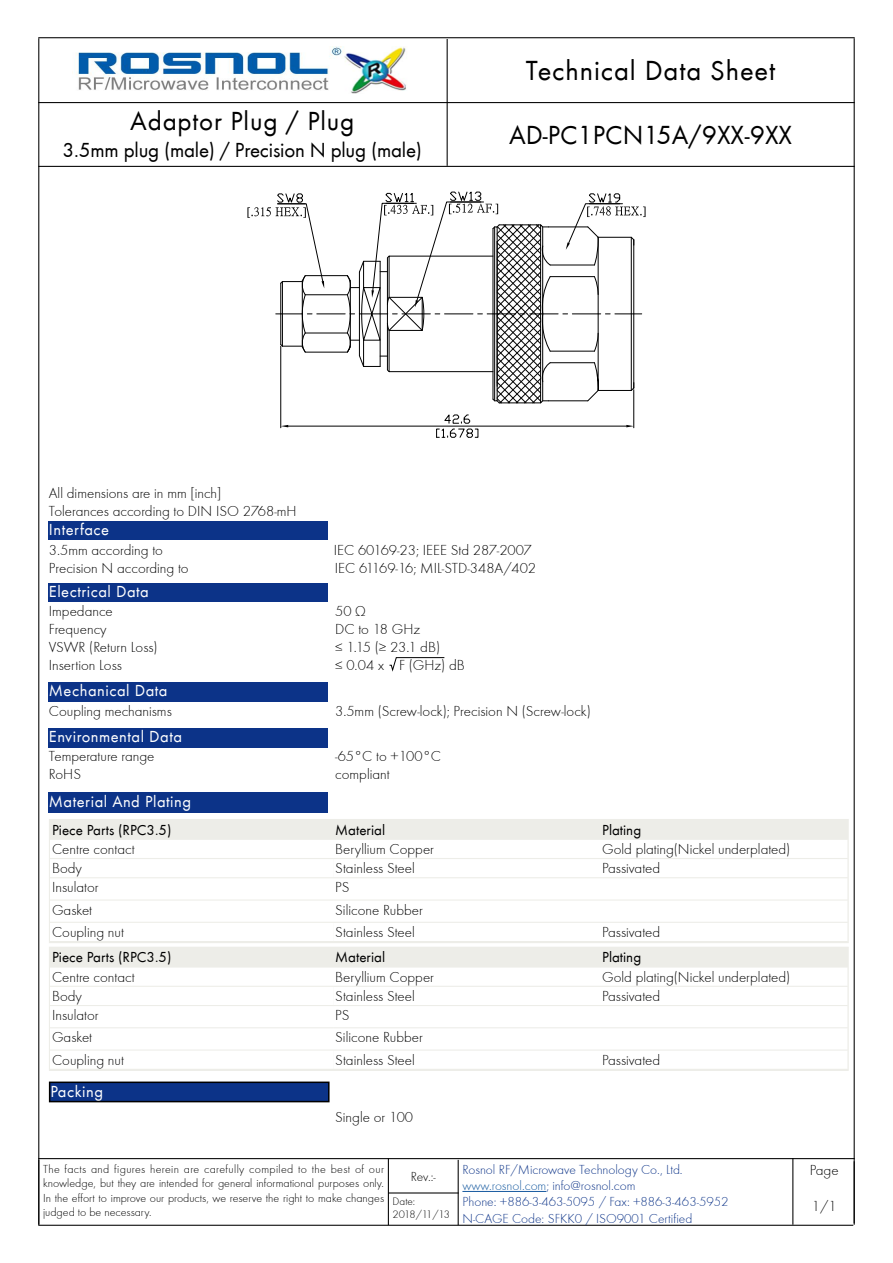
<style>
.page{position:relative;width:893px;height:1263px;background:#fff}
.page>*{position:absolute;margin:0;border:0;box-sizing:border-box;transform-origin:0 0}
.t1{font:28.5px "Futura T";letter-spacing:.03em;color:#000}
.t2{font:27px "Futura T";color:#000}
.t3{font:27px "Futura T";letter-spacing:.03em;color:#000}
.t4{font:21px "Futura T";letter-spacing:-.01em;color:#000}
.t5{font:16.5px "Futura T";letter-spacing:.03em;color:#fff}
.t6{font:15px/18px "Futura T Ligh";color:#000}
.t7{font:15px "Futura T";color:#000}
.t8{font:13.5px/16.2px "Futura T Ligh";color:#0c3388}
.t9{font:13.5px "Futura T Ligh";color:#000}
.t10{font:12px/14.4px "Futura T Ligh";color:#000;text-align:justify}
.t11{font:11.25px/13.5px "Futura T Ligh";letter-spacing:-.035em;color:#000}
.s1{color:#15599f}
</style>
<div class="page">
<hr style="left:38px;top:166px;width:817px;height:1px;background:#000">
<hr style="left:38px;top:102px;width:817px;height:1px;background:#000">
<div style="left:49px;top:583px;width:279px;height:19px;background:#0c3388"></div>
<div style="left:49px;top:682px;width:279px;height:20px;background:#0c3388"></div>
<div style="left:49px;top:728px;width:279px;height:19px;background:#0c3388"></div>
<div style="left:49px;top:793px;width:279px;height:20px;background:#0c3388"></div>
<hr style="left:38px;top:37px;width:817px;height:1px;background:#000">
<hr style="left:38px;top:1158px;width:817px;height:1px;background:#000">
<hr style="left:38px;top:38px;width:1px;height:1187px;background:#000">
<hr style="left:854px;top:38px;width:1px;height:1185px;background:#000">
<hr style="left:38px;top:1225px;width:815px;height:1px;background:#000">
<hr style="left:854px;top:1161px;width:1px;height:64px;background:#000">
<hr style="left:792px;top:1158px;width:1px;height:67px;background:#000">
<hr style="left:447px;top:39px;width:1px;height:127px;background:#000">
<div style="left:49px;top:522px;width:279px;height:18px;background:#0c3388"></div>
<img style="left:72px;top:47px;width:334px;height:46px">
<hr style="left:388px;top:1158px;width:1px;height:67px;background:#000">
<hr style="left:388px;top:1192px;width:71px;height:1px;background:#000">
<hr style="left:458px;top:1160px;width:1px;height:65px;background:#000">
<hr style="left:462px;top:1191px;width:84px;height:1px;background:#15599f">
<svg style="left:389px;top:657px;width:56px;height:14px"></svg>
<div style="left:50px;top:1082px;width:279px;height:19px;background:#0c3388"></div>
<div style="left:49px;top:1081px;width:281px;height:21px;border:2px solid #000"></div>
<div style="left:49px;top:819px;width:799px;height:123px;background:#edede8"></div>
<div style="left:51px;top:840px;width:796px;height:101px;background:#fff"></div>
<div style="left:333px;top:859px;width:514px;height:18px;background:#fff"></div>
<div style="left:333px;top:923px;width:514px;height:18px;background:#fff"></div>
<hr style="left:50px;top:858px;width:283px;height:1px;background:#edede8">
<hr style="left:333px;top:858px;width:267px;height:1px;background:#edede8">
<hr style="left:600px;top:858px;width:248px;height:1px;background:#edede8">
<hr style="left:50px;top:877px;width:283px;height:1px;background:#edede8">
<hr style="left:333px;top:877px;width:267px;height:1px;background:#edede8">
<hr style="left:600px;top:877px;width:248px;height:1px;background:#edede8">
<hr style="left:50px;top:899px;width:283px;height:1px;background:#edede8">
<hr style="left:333px;top:899px;width:267px;height:1px;background:#edede8">
<hr style="left:600px;top:899px;width:248px;height:1px;background:#edede8">
<hr style="left:50px;top:922px;width:283px;height:1px;background:#edede8">
<hr style="left:333px;top:922px;width:267px;height:1px;background:#edede8">
<hr style="left:600px;top:922px;width:248px;height:1px;background:#edede8">
<div style="left:49px;top:819px;width:800px;height:124px;border:1px solid #edede8"></div>
<div style="left:49px;top:947px;width:799px;height:123px;background:#edede8"></div>
<div style="left:51px;top:968px;width:796px;height:101px;background:#fff"></div>
<div style="left:333px;top:987px;width:514px;height:18px;background:#fff"></div>
<div style="left:333px;top:1050px;width:514px;height:19px;background:#fff"></div>
<hr style="left:50px;top:986px;width:283px;height:1px;background:#edede8">
<hr style="left:333px;top:986px;width:267px;height:1px;background:#edede8">
<hr style="left:600px;top:986px;width:248px;height:1px;background:#edede8">
<hr style="left:50px;top:1005px;width:283px;height:1px;background:#edede8">
<hr style="left:333px;top:1005px;width:267px;height:1px;background:#edede8">
<hr style="left:600px;top:1005px;width:248px;height:1px;background:#edede8">
<hr style="left:50px;top:1027px;width:283px;height:1px;background:#edede8">
<hr style="left:333px;top:1027px;width:267px;height:1px;background:#edede8">
<hr style="left:600px;top:1027px;width:248px;height:1px;background:#edede8">
<hr style="left:50px;top:1049px;width:283px;height:1px;background:#edede8">
<hr style="left:333px;top:1049px;width:267px;height:1px;background:#edede8">
<hr style="left:600px;top:1049px;width:248px;height:1px;background:#edede8">
<div style="left:49px;top:947px;width:800px;height:124px;border:1px solid #edede8"></div>
<hr style="left:280px;top:346px;width:1px;height:82px;background:#000">
<hr style="left:633px;top:390px;width:1px;height:38px;background:#000">
<hr style="left:288px;top:426px;width:338px;height:1px;background:#000">
<svg style="left:281px;top:425px;width:7px;height:2px"></svg>
<svg style="left:626px;top:425px;width:8px;height:2px"></svg>
<svg style="left:436px;top:414px;width:42px;height:24px"></svg>
<svg style="left:247px;top:191px;width:398px;height:213px"></svg>
<h2 class="t3" style="left:130px;top:106px;width:226px">Adaptor Plug / Plug</h2>
<h3 class="t4" style="left:63px;top:138px;width:361px">3.5mm plug (male) / Precision N plug (male)</h3>
<h1 class="t1" style="left:526px;top:54px;width:251px">Technical Data Sheet</h1>
<h2 class="t2" style="left:509px;top:120px;width:285px">AD-PC1PCN15A/9XX-9XX</h2>
<p class="t6" style="left:49px;top:485px;width:249px">All dimensions are in mm [inch]<br>Tolerances according to DIN ISO 2768-mH</p>
<p class="t5" style="left:49px;top:521px;width:62px">Interface</p>
<p class="t6" style="left:49px;top:541px;width:116px">3.5mm according to</p>
<p class="t6" style="left:334px;top:541px;width:199px">IEC 60169-23; IEEE Std 287-2007</p>
<p class="t6" style="left:49px;top:559px;width:141px">Precision N according to</p>
<p class="t6" style="left:335px;top:559px;width:203px">IEC 61169-16; MIL-STD-348A/402</p>
<p class="t5" style="left:49px;top:582px;width:102px">Electrical Data</p>
<p class="t6" style="left:49px;top:603px;width:110px">Impedance<br>Frequency<br>VSWR (Return Loss)<br>Insertion Loss</p>
<p class="t6" style="left:49px;top:703px;width:124px">Coupling mechanisms</p>
<p class="t5" style="left:49px;top:727px;width:135px">Environmental Data</p>
<p class="t6" style="left:49px;top:747px;width:107px">Temperature range<br>RoHS</p>
<p class="t5" style="left:49px;top:792px;width:144px">Material And Plating</p>
<p class="t5" style="left:49px;top:681px;width:120px">Mechanical Data</p>
<p class="t6" style="left:335px;top:603px;width:131px">50 Ω<br>DC to 18 GHz<br>≤ 1.15 (≥ 23.1 dB)<br>≤ 0.04 x F (GHz) dB</p>
<p class="t6" style="left:335px;top:703px;width:257px">3.5mm (Screw-lock); Precision N (Screw-lock)</p>
<p class="t6" style="left:335px;top:747px;width:107px">-65°C to +100°C compliant</p>
<p class="t7" style="left:52px;top:821px;width:121px">Piece Parts (RPC3.5)</p>
<p class="t7" style="left:335px;top:821px;width:51px">Material</p>
<p class="t7" style="left:602px;top:821px;width:41px">Plating</p>
<p class="t6" style="left:52px;top:840px;width:84px">Centre contact</p>
<p class="t6" style="left:335px;top:840px;width:100px">Beryllium Copper</p>
<p class="t6" style="left:602px;top:840px;width:190px">Gold plating(Nickel underplated)</p>
<p class="t6" style="left:52px;top:859px;width:31px">Body</p>
<p class="t6" style="left:335px;top:859px;width:81px">Stainless Steel</p>
<p class="t6" style="left:602px;top:859px;width:60px">Passivated</p>
<p class="t6" style="left:52px;top:879px;width:48px">Insulator</p>
<p class="t6" style="left:335px;top:879px;width:16px">PS</p>
<p class="t6" style="left:52px;top:901px;width:42px">Gasket</p>
<p class="t6" style="left:335px;top:901px;width:89px">Silicone Rubber</p>
<p class="t6" style="left:52px;top:923px;width:73px">Coupling nut</p>
<p class="t6" style="left:335px;top:923px;width:81px">Stainless Steel</p>
<p class="t6" style="left:602px;top:923px;width:60px">Passivated</p>
<p class="t7" style="left:52px;top:949px;width:121px">Piece Parts (RPC3.5)</p>
<p class="t7" style="left:335px;top:949px;width:51px">Material</p>
<p class="t7" style="left:602px;top:949px;width:41px">Plating</p>
<p class="t6" style="left:52px;top:968px;width:84px">Centre contact</p>
<p class="t6" style="left:335px;top:968px;width:100px">Beryllium Copper</p>
<p class="t6" style="left:602px;top:968px;width:190px">Gold plating(Nickel underplated)</p>
<p class="t6" style="left:52px;top:987px;width:31px">Body</p>
<p class="t6" style="left:335px;top:987px;width:81px">Stainless Steel</p>
<p class="t6" style="left:602px;top:987px;width:60px">Passivated</p>
<p class="t6" style="left:52px;top:1006px;width:48px">Insulator</p>
<p class="t6" style="left:335px;top:1006px;width:16px">PS</p>
<p class="t6" style="left:52px;top:1029px;width:42px">Gasket</p>
<p class="t6" style="left:335px;top:1029px;width:89px">Silicone Rubber</p>
<p class="t6" style="left:52px;top:1051px;width:73px">Coupling nut</p>
<p class="t6" style="left:335px;top:1051px;width:81px">Stainless Steel</p>
<p class="t6" style="left:602px;top:1051px;width:60px">Passivated</p>
<p class="t5" style="left:50px;top:1082px;width:54px">Packing</p>
<p class="t6" style="left:335px;top:1108px;width:79px">Single or 100</p>
<p class="t10" style="left:43px;top:1162px;width:343px">The facts and figures herein are carefully compiled to the best of our knowledge, but they are intended for general informational purposes only.<br>In the effort to improve our products, we reserve the right to make changes judged to be necessary.</p>
<p class="t9" style="left:411px;top:1169px;width:26px">Rev.:-</p>
<p class="t11" style="left:393px;top:1194px;width:59px">Date:<br>2018/11/13</p>
<p class="t8" style="left:462px;top:1162px;width:268px">Rosnol RF/Microwave Technology Co., Ltd. <span class="s1">www.rosnol.com</span>; info@rosnol.com<br>Phone: +886-3-463-5095 / Fax: +886-3-463-5952<br>N-CAGE Code: SFKK0 / ISO9001 Certified</p>
<p class="t6" style="left:810px;top:1161px;width:30px">Page</p>
<p class="t6" style="left:812px;top:1197px;width:26px">1/1</p>
</div>
